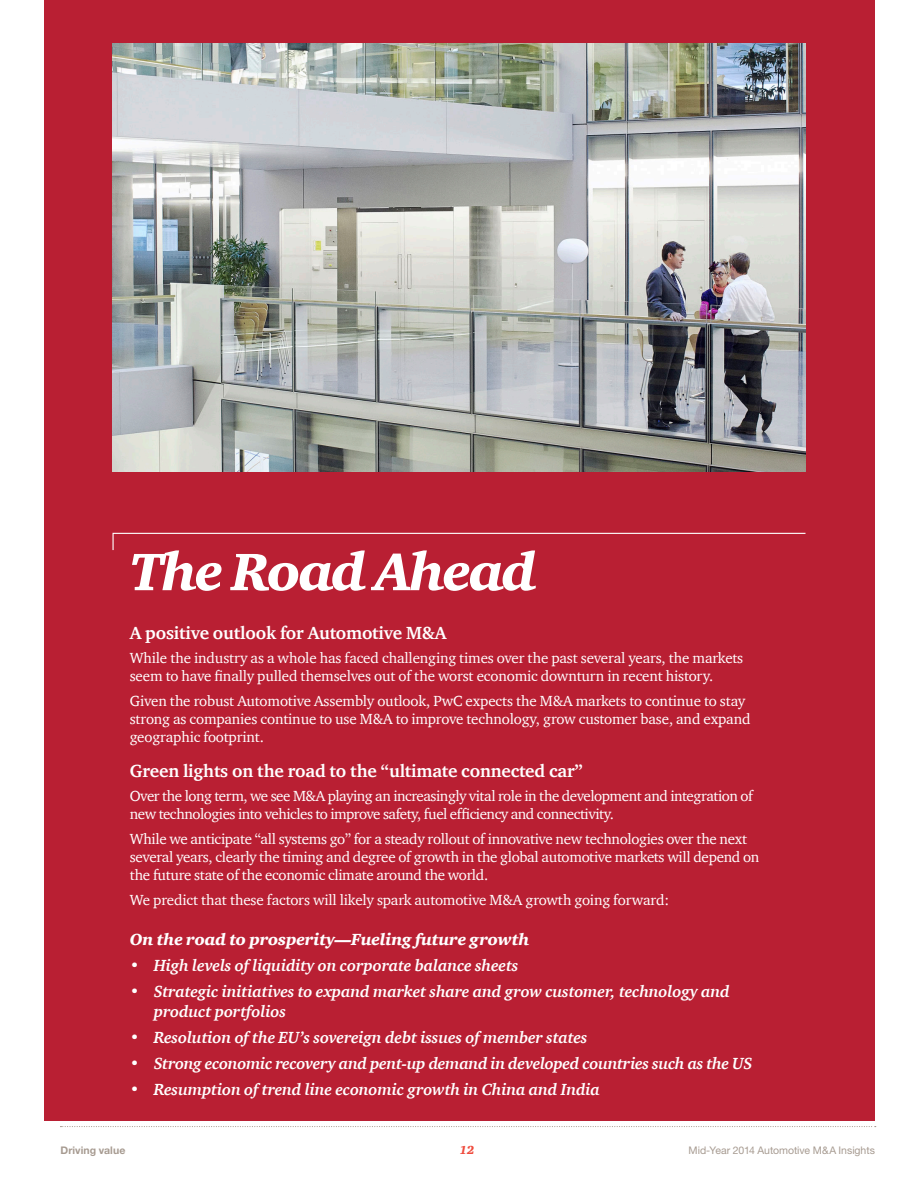
<style>
.page{position:relative;width:918px;height:1188px;background:#fff}
.page>*{position:absolute;margin:0;border:0;box-sizing:border-box;transform-origin:0 0}
.Intro{font:italic 900 54px "ITC Charter Com";letter-spacing:-.04em;color:#fff}
.Body_copy__half_spac{font:700 18px "ITC Charter Com";letter-spacing:-.01em;color:#fff}
.t1{font:italic 700 16.5px/19.5px "ITC Charter Com";letter-spacing:-.01em;color:#fff}
.Body_copy__half_spac-2{font:italic 900 16.5px "ITC Charter Com";letter-spacing:-.01em;color:#fff}
.Body_copy__half_spac-3{font:15px/18px "ITC Charter Com";letter-spacing:-.02em;color:#fff}
.t2{font:italic 900 12px "ITC Charter Com";color:#ef4b3d}
.t3{font:10.5px "Helvetica Neue";letter-spacing:-.005em;color:#a79b91}
.t4{font:700 10.5px "Helvetica Neue";letter-spacing:.005em;color:#a79b91}
</style>
<div class="page">
<svg style="left:60px;top:1126px;width:816px;height:1px"></svg>
<div style="left:44px;top:0;width:831px;height:1120px;background:#b91f33"></div>
<svg style="left:112px;top:532px;width:694px;height:18px"></svg>
<img style="left:112px;top:43px;width:694px;height:429px">
<p class="Intro" style="left:130px;top:539px;width:409px">The Road Ahead</p>
<p class="Body_copy__half_spac" style="left:130px;top:621px;width:318px">A positive outlook for Automotive M&amp;A</p>
<p class="Body_copy__half_spac-3" style="left:130px;top:649px;width:615px">While the industry as a whole has faced challenging times over the past several years, the markets seem to have finally pulled themselves out of the worst economic downturn in recent history.</p>
<p class="Body_copy__half_spac-3" style="left:130px;top:692px;width:622px">Given the robust Automotive Assembly outlook, PwC expects the M&amp;A markets to continue to stay strong as companies continue to use M&amp;A to improve technology, grow customer base, and expand geographic footprint.</p>
<p class="Body_copy__half_spac" style="left:130px;top:759px;width:455px">Green lights on the road to the “ultimate connected car”</p>
<p class="Body_copy__half_spac-3" style="left:130px;top:787px;width:625px">Over the long term, we see M&amp;A playing an increasingly vital role in the development and integration of new technologies into vehicles to improve safety, fuel efficiency and connectivity.</p>
<p class="Body_copy__half_spac-3" style="left:130px;top:830px;width:631px">While we anticipate “all systems go” for a steady rollout of innovative new technologies over the next several years, clearly the timing and degree of growth in the global automotive markets will depend on the future state of the economic climate around the world.</p>
<p class="Body_copy__half_spac-3" style="left:130px;top:891px;width:541px">We predict that these factors will likely spark automotive M&amp;A growth going forward:</p>
<p class="Body_copy__half_spac-2" style="left:130px;top:929px;width:401px">On the road to prosperity—Fueling future growth</p>
<p class="t1" style="left:130px;top:955px;width:390px">• High levels of liquidity on corporate balance sheets</p>
<p class="t1" style="left:154px;top:982px;width:577px;text-indent:-24px">• Strategic initiatives to expand market share and grow customer, technology and product portfolios</p>
<p class="t1" style="left:130px;top:1027px;width:459px">• Resolution of the EU’s sovereign debt issues of member states</p>
<p class="t1" style="left:130px;top:1054px;width:624px">• Strong economic recovery and pent-up demand in developed countries such as the US</p>
<p class="t1" style="left:130px;top:1080px;width:472px">• Resumption of trend line economic growth in China and India</p>
<p class="t4" style="left:60px;top:1143px;width:66px">Driving value</p>
<p class="t2" style="left:460px;top:1142px;width:16px">12</p>
<p class="t3" style="left:689px;top:1144px;width:188px">Mid-Year 2014 Automotive M&amp;A Insights</p>
</div>
